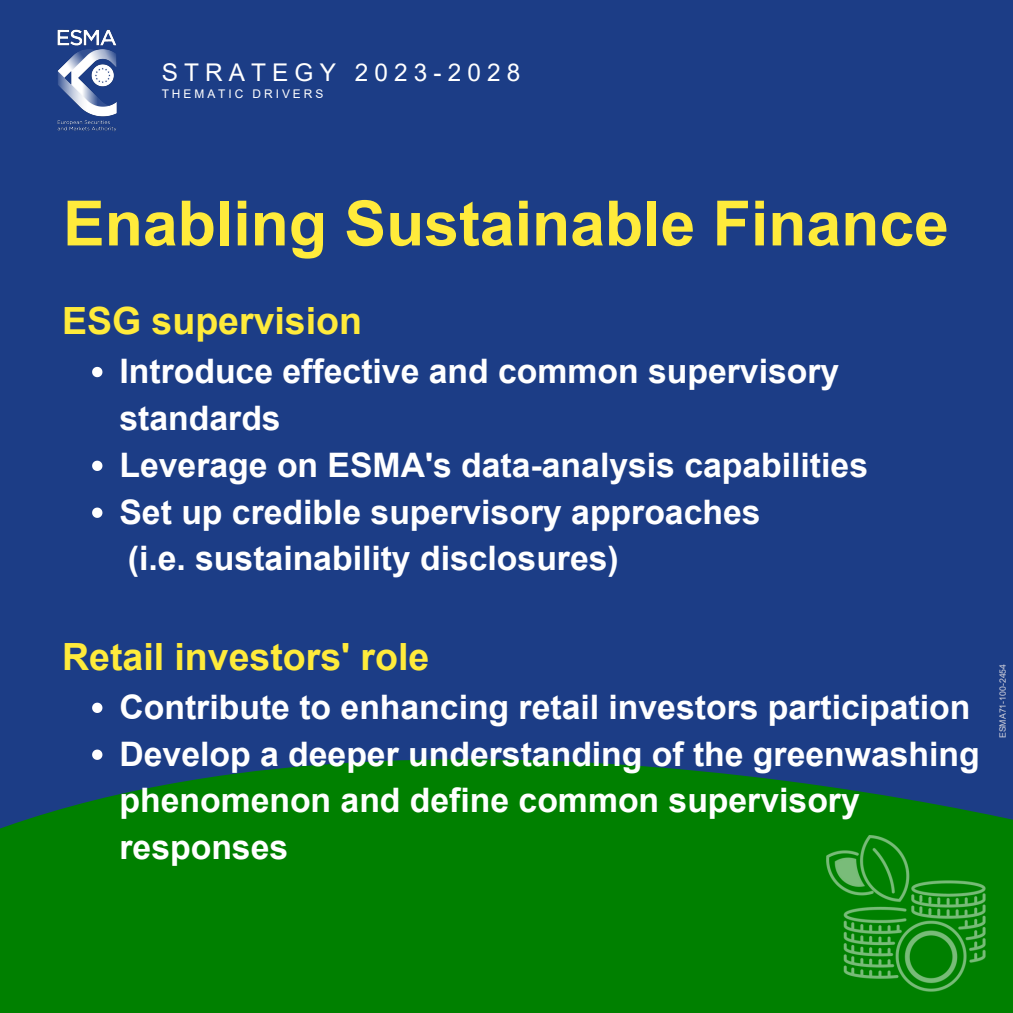
<style>
.page{position:relative;width:1013px;height:1013px;background:#fff}
.page>*{position:absolute;margin:0;border:0;box-sizing:border-box;transform-origin:0 0}
.t1{font:700 62.5px "Arial";color:#ffeb3b}
.t2{font:700 37.5px "Arial";color:#ffeb3b}
.t3{font:700 33.75px/46.9px "Arial";color:#fff}
.t4{font:24.38px "Arial";letter-spacing:.25em;color:#fff}
.t5{font:11.88px "Arial";letter-spacing:.25em;color:#fff}
.t6{font:8.75px "Arial";color:#d2d2db}
</style>
<div class="page">
<div style="left:0;top:0;width:1012px;height:1012px;background:#1c3d86"></div>
<svg style="left:0;top:706px;width:1012px;height:306px;fill:#008000"></svg>
<svg style="left:92px;top:367px;width:10px;height:10px"></svg>
<svg style="left:92px;top:460px;width:10px;height:11px"></svg>
<svg style="left:92px;top:507px;width:10px;height:11px"></svg>
<svg style="left:92px;top:702px;width:10px;height:11px"></svg>
<svg style="left:92px;top:749px;width:10px;height:11px"></svg>
<img style="left:57px;top:29px;width:60px;height:103px">
<img style="left:819px;top:826px;width:178px;height:178px">
<p class="t4" style="left:162px;top:59px;width:360px">STRATEGY 2023-2028</p>
<p class="t5" style="left:162px;top:87px;width:163px">THEMATIC DRIVERS</p>
<h1 class="t1" style="left:63px;top:189px;width:887px">Enabling Sustainable Finance</h1>
<p class="t2" style="left:62px;top:300px;width:301px">ESG supervision</p>
<p class="t3" style="left:119px;top:347px;width:750px">Introduce effective and common supervisory standards<br>Leverage on ESMA's data-analysis capabilities Set up credible supervisory approaches</p>
<p class="t3" style="left:128px;top:535px;width:492px">(i.e. sustainability disclosures)</p>
<p class="t2" style="left:62px;top:636px;width:369px">Retail investors' role</p>
<p class="t3" style="left:119px;top:683px;width:861px">Contribute to enhancing retail investors participation Develop a deeper understanding of the greenwashing phenomenon and define common supervisory responses</p>
<p class="t6" style="left:998px;top:738px;width:76px;rotate:-90deg">ESMA71-100-2454</p>
</div>
